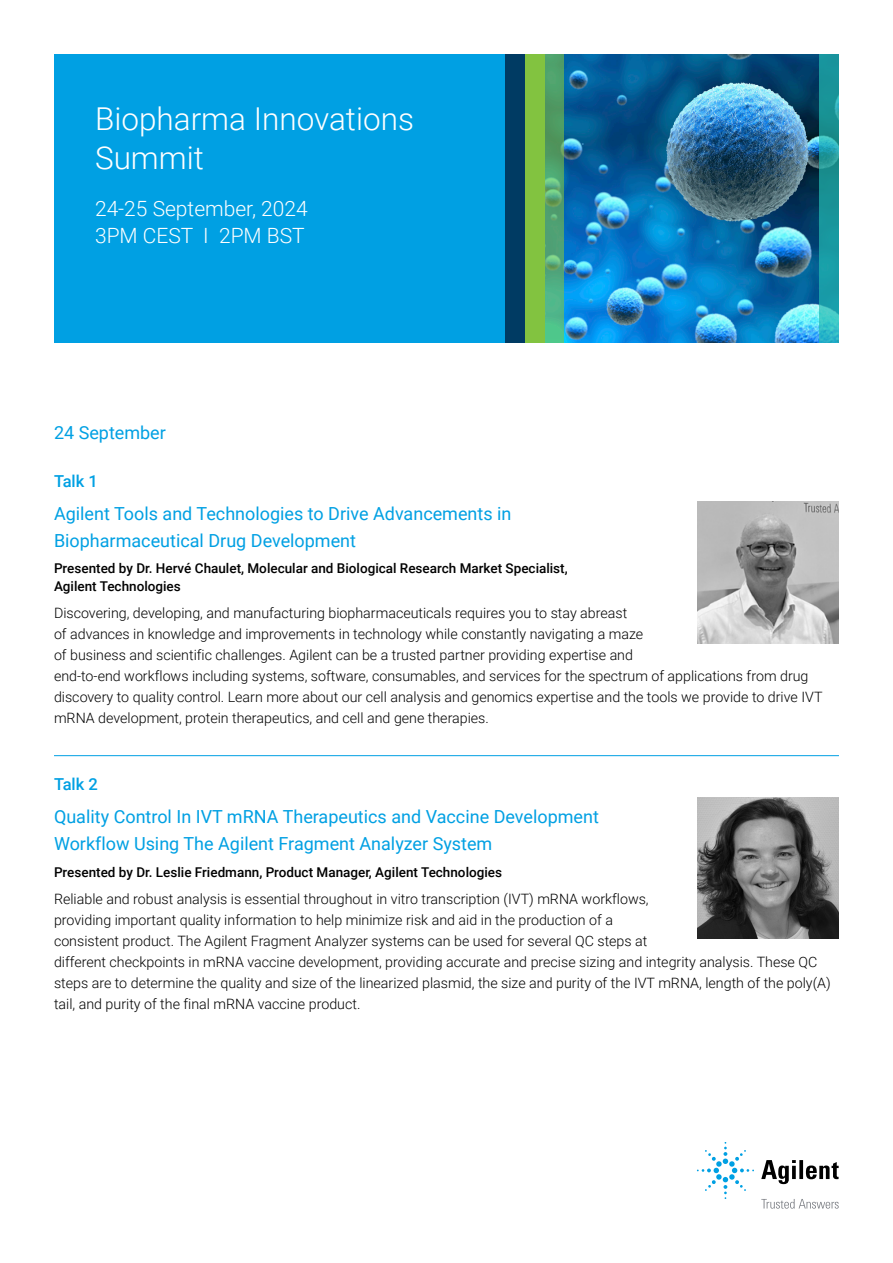
<style>
.page{position:relative;width:893px;height:1263px;background:#fff}
.page>*{position:absolute;margin:0;border:0;box-sizing:border-box;transform-origin:0 0}
.FLYER_front_photo_head_white{font:300 31.5px/39px "Roboto";color:#fff}
.FLYER_front_photo_subhead_white{font:300 21px/27px "Roboto";color:#fff}
.FLYER_front_intro_text_blue{font:18px/27px "Roboto";color:#00a0e3}
.FLYER_subhead_blue{font:500 16.5px "Roboto";color:#00a0e3}
.FLYER_text_black{font:300 14.25px/21px "Roboto";color:#000}
.FLYER_front_table_head_dk_blue{font:500 13.5px/18px "Roboto";color:#000}
</style>
<div class="page">
<div style="left:54px;top:54px;width:471px;height:289px;background:#00a0e3"></div>
<img style="left:564px;top:54px;width:255px;height:289px">
<svg style="left:819px;top:54px;width:20px;height:289px;background:#1e9ca2"></svg>
<div style="left:505px;top:54px;width:20px;height:289px;background:#003b63"></div>
<div style="left:525px;top:54px;width:20px;height:289px;background:#82c340"></div>
<svg style="left:545px;top:54px;width:19px;height:289px;background:#52a673"></svg>
<hr style="left:54px;top:755px;width:785px;height:1px;background:#00a0e3">
<img style="left:697px;top:502px;width:142px;height:141px">
<img style="left:697px;top:797px;width:142px;height:142px">
<svg style="left:761px;top:1160px;width:78px;height:24px"></svg>
<svg style="left:697px;top:1142px;width:57px;height:57px"></svg>
<svg style="left:761px;top:1199px;width:78px;height:9px"></svg>
<p class="FLYER_front_photo_head_white" style="left:95px;top:99px;width:320px">Biopharma Innovations<br>Summit</p>
<p class="FLYER_front_photo_subhead_white" style="left:95px;top:194px;width:214px">24-25 September, 2024<br>3PM CEST I 2PM BST</p>
<p class="FLYER_front_intro_text_blue" style="left:54px;top:418px;width:113px">24 September</p>
<p class="FLYER_subhead_blue" style="left:54px;top:469px;width:45px">Talk 1</p>
<p class="FLYER_front_intro_text_blue" style="left:54px;top:499px;width:459px">Agilent Tools and Technologies to Drive Advancements in<br>Biopharmaceutical Drug Development</p>
<p class="FLYER_front_table_head_dk_blue" style="left:54px;top:559px;width:515px">Presented by Dr. Hervé Chaulet, Molecular and Biological Research Market Specialist,<br>Agilent Technologies</p>
<p class="FLYER_text_black" style="left:54px;top:602px;width:770px">Discovering, developing, and manufacturing biopharmaceuticals requires you to stay abreast<br>of advances in knowledge and improvements in technology while constantly navigating a maze<br>of business and scientific challenges. Agilent can be a trusted partner providing expertise and<br>end-to-end workflows including systems, software, consumables, and services for the spectrum of applications from drug discovery to quality control. Learn more about our cell analysis and genomics expertise and the tools we provide to drive IVT mRNA development, protein therapeutics, and cell and gene therapies.</p>
<p class="FLYER_subhead_blue" style="left:54px;top:773px;width:45px">Talk 2</p>
<p class="FLYER_front_intro_text_blue" style="left:54px;top:802px;width:546px">Quality Control In IVT mRNA Therapeutics and Vaccine Development<br>Workflow Using The Agilent Fragment Analyzer System</p>
<p class="FLYER_front_table_head_dk_blue" style="left:54px;top:862px;width:450px">Presented by Dr. Leslie Friedmann, Product Manager, Agilent Technologies</p>
<p class="FLYER_text_black" style="left:54px;top:887px;width:778px">Reliable and robust analysis is essential throughout in vitro transcription (IVT) mRNA workflows,<br>providing important quality information to help minimize risk and aid in the production of a<br>consistent product. The Agilent Fragment Analyzer systems can be used for several QC steps at<br>different checkpoints in mRNA vaccine development, providing accurate and precise sizing and integrity analysis. These QC steps are to determine the quality and size of the linearized plasmid, the size and purity of the IVT mRNA, length of the poly(A) tail, and purity of the final mRNA vaccine product.</p>
</div>
